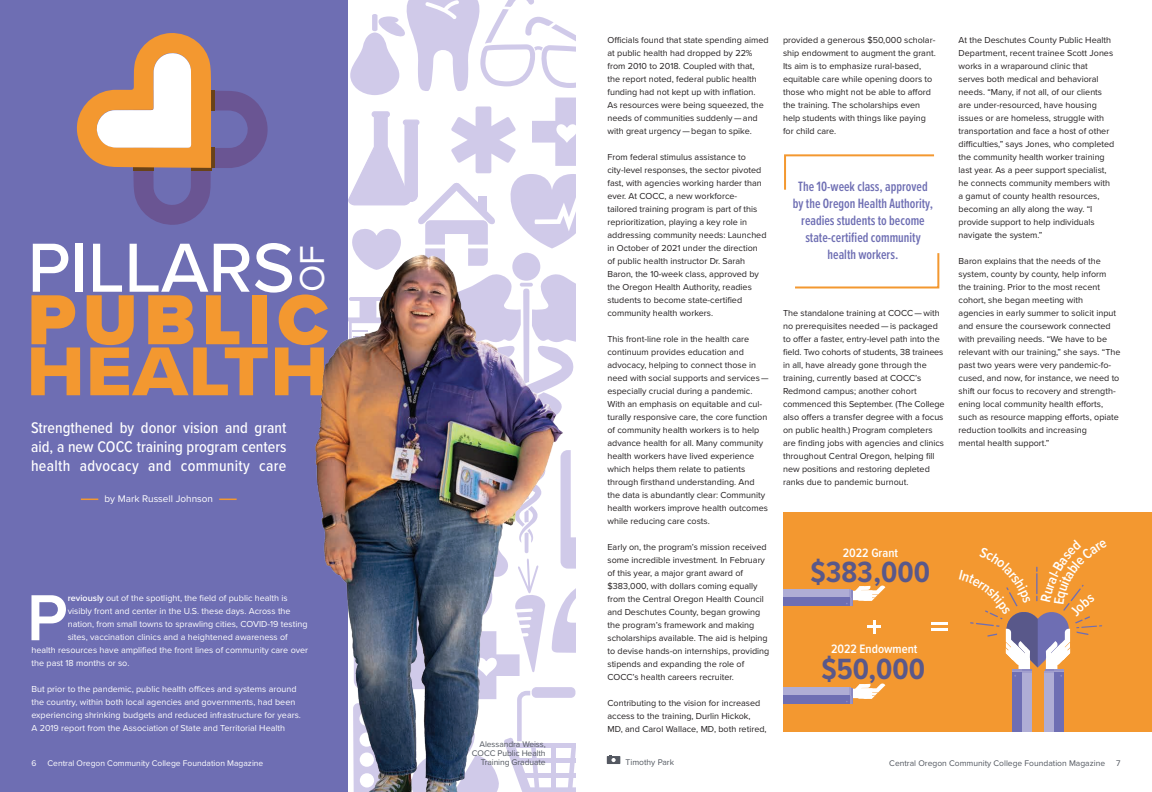
<style>
.page{position:relative;width:1152px;height:792px;background:#fff}
.page>*{position:absolute;margin:0;border:0;box-sizing:border-box;transform-origin:0 0}
.t1{font:900 73.4px "Proxima Nova S";letter-spacing:.09em;color:#f39830}
.t2{font:500 72px "Proxima Nova S";letter-spacing:-.005em;color:#fff}
.t3{font:71.6px "Proxima Nova S Extrabld";letter-spacing:.01em;color:#f39830;scale:1.1 1}
.article_body_copy{font:600 67.5px "Proxima Nova";color:#fff}
.t4{font:35.8px "Proxima Nova S";color:#fff}
.t5{font:700 30.3px "Proxima Nova Cond";color:#59588a}
.article_subhead{font:500 16px/19px "Proxima Nova Cond";letter-spacing:.02em;color:#fff;text-align:justify}
.feature_quote{font:600 14px/17px "Proxima Nova Ex Cn";color:#6e6eb3;text-align:center}
.t6{font:600 12.6px "Proxima Nova Cond";color:#fff}
.t7{font:10px "Proxima Nova";color:#fff}
.article_body_copy-2{font:9px/13px "Proxima Nova";color:#231f20}
.article_body_copy-3{font:9px/13px "Proxima Nova";color:#fff}
.t8{font:8.5px/9px "Proxima Nova";color:#535860;text-align:right}
.t9{font:8.5px "Proxima Nova";color:#fff}
.s1{font-weight:600}
</style>
<div class="page">
<div style="left:0;top:0;width:347px;height:792px;background:#6e6eb3"></div>
<div style="left:783px;top:512px;width:369px;height:220px;background:#f39830"></div>
<div style="left:783px;top:589px;width:68px;height:17px;background:#afadd5"></div>
<div style="left:783px;top:598px;width:66px;height:8px;background:#6e6eb3"></div>
<svg style="left:810px;top:585px;width:75px;height:21px"></svg>
<div style="left:856px;top:592px;width:13px;height:9px;background:#fff;border-radius:4px"></div>
<div style="left:783px;top:687px;width:68px;height:17px;background:#afadd5"></div>
<div style="left:783px;top:696px;width:66px;height:8px;background:#6e6eb3"></div>
<svg style="left:810px;top:683px;width:75px;height:21px"></svg>
<div style="left:856px;top:690px;width:13px;height:9px;background:#fff;border-radius:4px"></div>
<svg style="left:868px;top:620px;width:13px;height:13px"></svg>
<hr style="left:932px;top:628px;width:16px;height:3px;background:#fff">
<hr style="left:932px;top:622px;width:16px;height:3px;background:#fff">
<div style="left:1012px;top:671px;width:20px;height:61px;background:#afadd5"></div>
<div style="left:1012px;top:673px;width:10px;height:59px;background:#6e6eb3"></div>
<div style="left:1044px;top:671px;width:20px;height:61px;background:#afadd5"></div>
<div style="left:1054px;top:673px;width:10px;height:59px;background:#6e6eb3"></div>
<svg style="left:607px;top:755px;width:13px;height:9px"></svg>
<svg style="left:76px;top:0;width:500px;height:792px"></svg>
<svg style="left:795px;top:253px;width:145px;height:36px"></svg>
<svg style="left:784px;top:154px;width:150px;height:36px"></svg>
<img style="left:305px;top:210px;width:263px;height:582px">
<svg style="left:970px;top:566px;width:132px;height:111px"></svg>
<p class="article_body_copy-2" style="left:783px;top:33px;width:154px">provided a generous $50,000 scholar&shy;ship endowment to augment the grant.<br>Its aim is to emphasize rural-based, equitable care while opening doors to those who might not be able to afford the training. The scholarships even help students with things like paying for child care.</p>
<p class="article_body_copy-2" style="left:608px;top:33px;width:163px">Officials found that state spending aimed at public health had dropped by 22% from 2010 to 2018. Coupled with that, the report noted, federal public health funding had not kept up with inflation.<br>As resources were being squeezed, the needs of communities suddenly — and with great urgency — began to spike.</p>
<p class="article_body_copy-2" style="left:608px;top:150px;width:161px">From federal stimulus assistance to city-level responses, the sector pivoted fast, with agencies working harder than ever. At COCC, a new workforce&shy;tailored training program is part of this reprioritization, playing a key role in addressing community needs: Launched in October of 2021 under the direction of public health instructor Dr. Sarah Baron, the 10-week class, approved by the Oregon Health Authority, readies students to become state-certified community health workers.</p>
<p class="article_body_copy-2" style="left:608px;top:332px;width:163px">This front-line role in the health care continuum provides education and advocacy, helping to connect those in need with social supports and services — especially crucial during a pandemic.<br>With an emphasis on equitable and cul&shy;turally responsive care, the core function of community health workers is to help advance health for all. Many community health workers have lived experience which helps them relate to patients through firsthand understanding. And the data is abundantly clear: Community health workers improve health outcomes while reducing care costs.</p>
<p class="article_body_copy-2" style="left:608px;top:540px;width:163px">Early on, the program’s mission received some incredible investment. In February of this year, a major grant award of $383,000, with dollars coming equally from the Central Oregon Health Council and Deschutes County, began growing the program’s framework and making scholarships available. The aid is helping to devise hands-on internships, providing stipends and expanding the role of COCC’s health careers recruiter.</p>
<p class="article_body_copy-2" style="left:608px;top:696px;width:161px">Contributing to the vision for increased access to the training, Durlin Hickok,<br>MD, and Carol Wallace, MD, both retired,</p>
<p class="t8" style="left:626px;top:757px;width:50px">Timothy Park</p>
<p class="article_body_copy-2" style="left:959px;top:33px;width:157px">At the Deschutes County Public Health Department, recent trainee Scott Jones works in a wraparound clinic that serves both medical and behavioral needs. “Many, if not all, of our clients are under-resourced, have housing issues or are homeless, struggle with transportation and face a host of other difficulties,” says Jones, who completed the community health worker training last year. As a peer support specialist, he connects community members with a gamut of county health resources, becoming an ally along the way. “I provide support to help individuals navigate the system.”</p>
<p class="article_body_copy-2" style="left:959px;top:254px;width:163px">Baron explains that the needs of the system, county by county, help inform the training. Prior to the most recent cohort, she began meeting with agencies in early summer to solicit input and ensure the coursework connected with prevailing needs. “We have to be relevant with our training,” she says. “The past two years were very pandemic-fo&shy;cused, and now, for instance, we need to shift our focus to recovery and strength&shy;ening local community health efforts, such as resource mapping efforts, opiate reduction toolkits and increasing<br>mental health support.”</p>
<p class="feature_quote" style="left:793px;top:178px;width:142px">The 10-week class, approved by the Oregon Health Authority, readies students to become state-certified community health workers.</p>
<p class="t2" style="left:27px;top:214px;width:269px">PILLARS</p>
<p class="t4" style="left:285px;top:292px;width:49px;rotate:-90deg">OF</p>
<p class="t1" style="left:28px;top:265px;width:302px">PUBLIC</p>
<p class="article_body_copy-2" style="left:783px;top:306px;width:163px">The standalone training at COCC — with no prerequisites needed — is packaged to offer a faster, entry-level path into the field. Two cohorts of students, 38 trainees in all, have already gone through the training, currently based at COCC’s Redmond campus; another cohort commenced this September. (The College also offers a transfer degree with a focus on public health.) Program completers are finding jobs with agencies and clinics throughout Central Oregon, helping fill new positions and restoring depleted ranks due to pandemic burnout.</p>
<p class="t3" style="left:26px;top:318px;width:276px">HEALTH</p>
<p class="article_subhead" style="left:31px;top:417px;width:257px">Strengthened by donor vision and grant aid, a new COCC training program centers health advocacy and community care</p>
<p class="t7" style="left:104px;top:491px;width:110px">by Mark Russell Johnson</p>
<p class="t6" style="left:843px;top:544px;width:57px">2022 Grant</p>
<p class="t5" style="left:811px;top:550px;width:121px">$383,000</p>
<p class="article_body_copy" style="left:27px;top:567px;width:43px">P</p>
<p class="article_body_copy-3" style="left:68px;top:591px;width:222px"><span class="s1">reviously</span> out of the spotlight, the field of public health is</p>
<p class="article_body_copy-3" style="left:68px;top:604px;width:224px">visibly front and center in the U.S. these days. Across the</p>
<p class="article_body_copy-3" style="left:68px;top:617px;width:241px">nation, from small towns to sprawling cities, COVID-19 testing</p>
<p class="article_body_copy-3" style="left:68px;top:630px;width:222px">sites, vaccination clinics and a heightened awareness of</p>
<p class="article_body_copy-3" style="left:32px;top:643px;width:278px">health resources have amplified the front lines of community care over</p>
<p class="article_body_copy-3" style="left:32px;top:656px;width:99px">the past 18 months or so.</p>
<p class="article_body_copy-3" style="left:32px;top:682px;width:271px">But prior to the pandemic, public health offices and systems around the country, within both local agencies and governments, had been experiencing shrinking budgets and reduced infrastructure for years.<br>A 2019 report from the Association of State and Territorial Health</p>
<p class="t6" style="left:831px;top:640px;width:88px">2022 Endowment</p>
<p class="t5" style="left:822px;top:646px;width:105px">$50,000</p>
<p class="t8" style="left:472px;top:739px;width:75px">Alessandra Weiss,<br>COCC Public Health<br>Training Graduate</p>
<p class="t9" style="left:32px;top:756px;width:7px">6</p>
<p class="t9" style="left:47px;top:756px;width:217px">Central Oregon Community College Foundation Magazine</p>
<p class="t8" style="left:889px;top:758px;width:217px">Central Oregon Community College Foundation Magazine</p>
<p class="t8" style="left:1116px;top:758px;width:6px">7</p>
</div>
